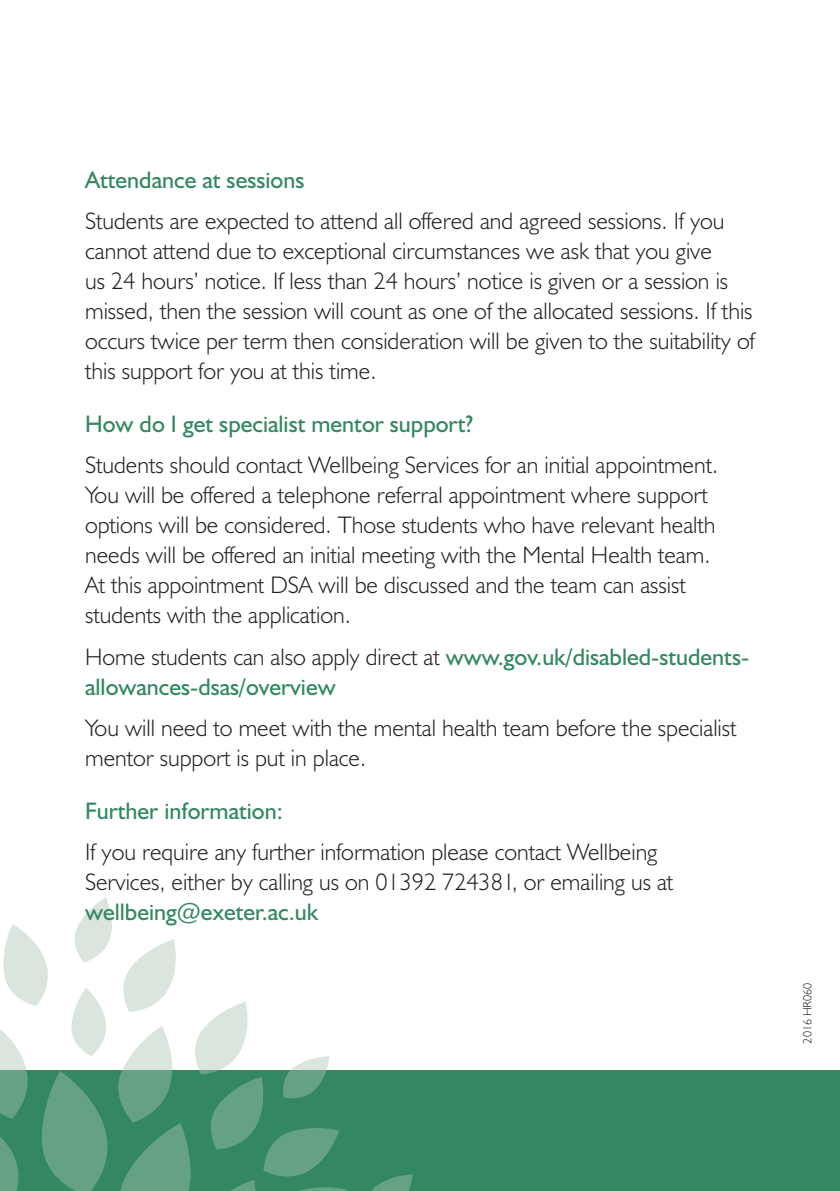
<style>
.page{position:relative;width:840px;height:1191px;background:#fff}
.page>*{position:absolute;margin:0;border:0;box-sizing:border-box;transform-origin:0 0}
.Body{font:300 24px/30px "Humanist 521 BT";color:#231f20}
.Body-2{font:24px/30px "Humanist 521 BT";color:#338862}
.Sub_Heading{font:24px "Humanist 521 BT";color:#338862}
.t1{font:300 12px "Humanist 521 BT";color:#231f20}
.s1{font-weight:300;color:#231f20}
.s2{font-weight:400;color:#338862}
</style>
<div class="page">
<div style="left:0;top:1070px;width:839px;height:121px;background:#338862"></div>
<svg style="left:372px;top:1174px;width:40px;height:17px"></svg>
<svg style="left:0;top:897px;width:347px;height:294px"></svg>
<p class="Sub_Heading" style="left:85px;top:165px;width:221px">Attendance at sessions</p>
<p class="Body" style="left:85px;top:205px;width:670px">Students are expected to attend all offered and agreed sessions. If you cannot attend due to exceptional circumstances we ask that you give<br>us 24 hours’ notice. If less than 24 hours’ notice is given or a session is missed, then the session will count as one of the allocated sessions. If this occurs twice per term then consideration will be given to the suitability of this support for you at this time.</p>
<p class="Sub_Heading" style="left:85px;top:409px;width:389px">How do I get specialist mentor support?</p>
<p class="Body" style="left:85px;top:450px;width:634px">Students should contact Wellbeing Services for an initial appointment.<br>You will be offered a telephone referral appointment where support options will be considered. Those students who have relevant health needs will be offered an initial meeting with the Mental Health team.<br>At this appointment DSA will be discussed and the team can assist students with the application.</p>
<p class="Body-2" style="left:85px;top:641px;width:665px"><span class="s1">Home students can also apply direct at</span> www.gov.uk/disabled-students&shy;allowances-dsas/overview</p>
<p class="Body" style="left:85px;top:712px;width:652px">You will need to meet with the mental health team before the specialist mentor support is put in place.</p>
<p class="Sub_Heading" style="left:85px;top:796px;width:199px">Further information:</p>
<p class="Body" style="left:85px;top:836px;width:589px">If you require any further information please contact Wellbeing<br>Services, either by calling us on 01392 724381, or emailing us at <span class="s2">wellbeing@exeter.ac.uk</span></p>
<p class="t1" style="left:799px;top:1043px;width:62px;rotate:-90deg">2016 HR060</p>
</div>
